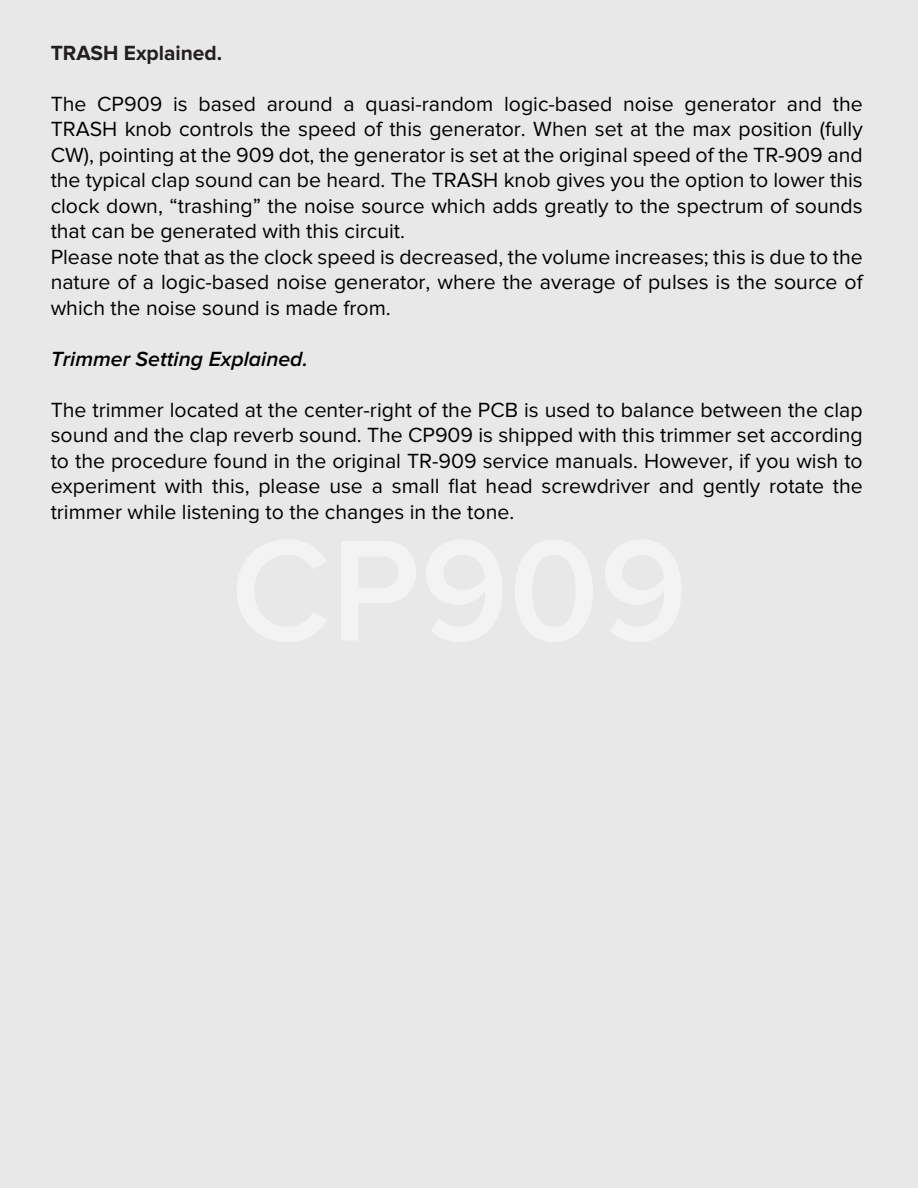
<style>
.page{position:relative;width:918px;height:1188px;background:#e8e8e8}
.page>*{position:absolute;margin:0;border:0;box-sizing:border-box;transform-origin:0 0}
.t1{font:21.3px/25.5px "Proxima Nova";color:#000}
.t2{font:italic 600 21.3px "Proxima Nova";color:#000}
.t3{font:700 21.3px "Proxima Nova";color:#231f20}
</style>
<div class="page">
<p class="t3" style="left:51px;top:43px;width:173px">TRASH Explained.</p>
<p class="t1" style="left:51px;top:92px;width:814px">The CP909 is based around a quasi-random logic-based noise generator and the TRASH knob controls the speed of this generator. When set at the max position (fully CW), pointing at the 909 dot, the generator is set at the original speed of the TR-909 and the typical clap sound can be heard. The TRASH knob gives you the option to lower this clock down, “trashing” the noise source which adds greatly to the spectrum of sounds that can be generated with this circuit.<br>Please note that as the clock speed is decreased, the volume increases; this is due to the nature of a logic-based noise generator, where the average of pulses is the source of which the noise sound is made from.</p>
<p class="t2" style="left:51px;top:349px;width:259px">Trimmer Setting Explained.</p>
<p class="t1" style="left:51px;top:398px;width:814px;text-align:justify">The trimmer located at the center-right of the PCB is used to balance between the clap sound and the clap reverb sound. The CP909 is shipped with this trimmer set according to the procedure found in the original TR-909 service manuals. However, if you wish to experiment with this, please use a small flat head screwdriver and gently rotate the trimmer while listening to the changes in the tone.</p>
</div>
